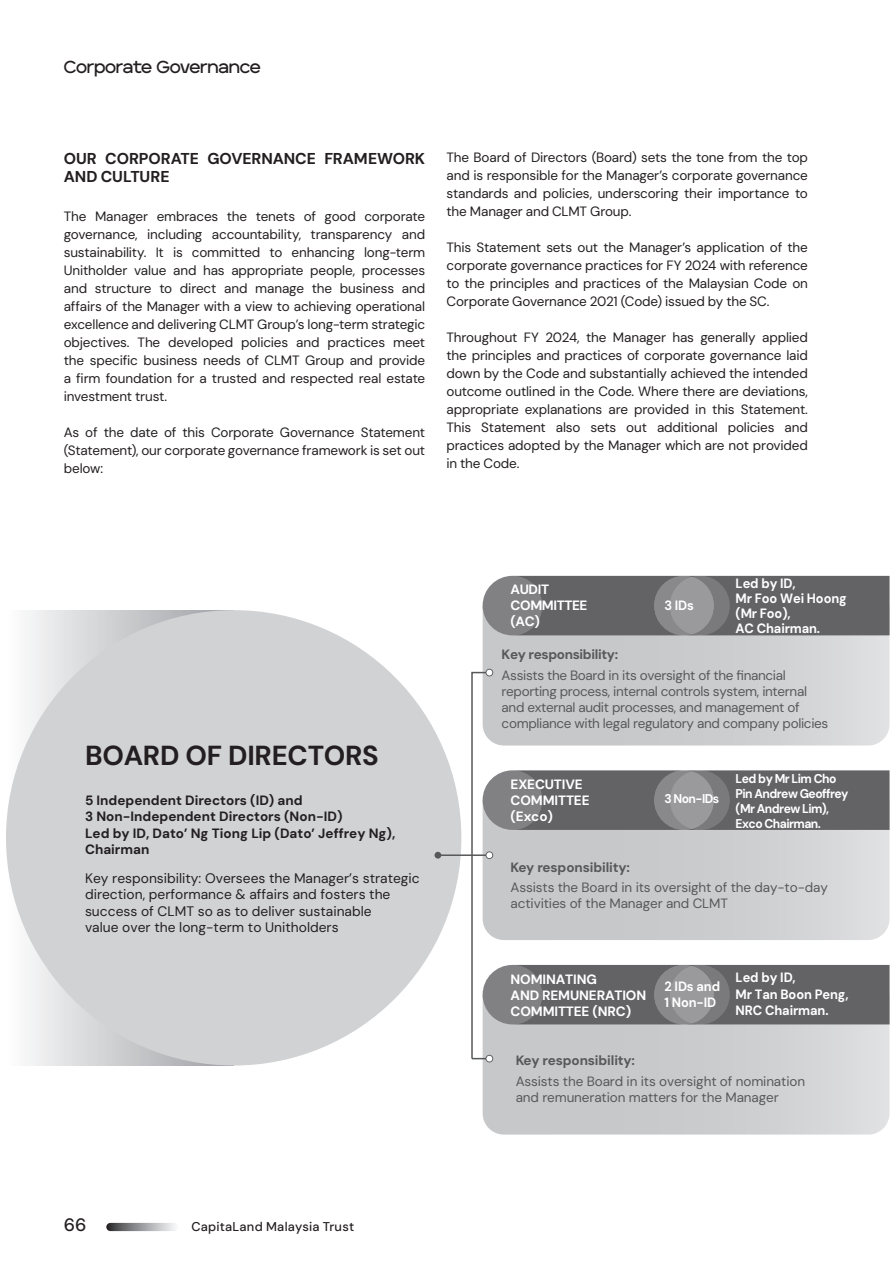
<style>
.page{position:relative;width:893px;height:1263px;background:#fff}
.page>*{position:absolute;margin:0;border:0;box-sizing:border-box;transform-origin:0 0}
.t1{font:700 27.6px "DM Sans";letter-spacing:-.01em;color:#231f20}
.t2{font:500 18px "DM Sans";color:#231f20}
.t3{font:500 17.25px "Edgecutting Lite";letter-spacing:-.03em;color:#231f20}
.t4{font:700 15.75px/18px "DM Sans";letter-spacing:-.005em;color:#231f20}
.t5{font:13.8px/16.5px "DM Sans";color:#231f20}
.t6{font:13.5px/18px "DM Sans";letter-spacing:-.01em;color:#231f20;text-align:justify}
.t7{font:13.5px/16.2px "DM Sans";letter-spacing:-.025em;color:#57585a}
.t8{font:700 13.5px/16.2px "DM Sans";color:#231f20}
.t9{font:700 13.5px/15px "DM Sans";letter-spacing:-.01em;color:#fff;scale:.95 1}
.t10{font:700 13.5px/16.2px "DM Sans";letter-spacing:-.01em;color:#fff}
.t11{font:700 13.5px "DM Sans";letter-spacing:-.01em;color:#57585a}
.t12{font:700 13.5px/16.2px "DM Sans";letter-spacing:-.03em;color:#fff}
.t13{font:700 12.75px/15px "DM Sans";letter-spacing:-.045em;color:#fff;scale:.95 1}
.t14{font:500 12.75px "DM Sans";letter-spacing:.015em;color:#231f20}
</style>
<div class="page">
<svg style="left:6px;top:610px;width:212px;height:455px"></svg>
<div style="left:6px;top:610px;width:455px;height:455px;background:#d1d2d4;border-radius:50%"></div>
<svg style="left:483px;top:635px;width:406px;height:34px;background:#ccccce"></svg>
<div style="left:483px;top:576px;width:406px;height:59px;background:#636366"></div>
<div style="left:483px;top:576px;width:59px;height:59px;background:#818184;border-radius:50%"></div>
<div style="left:670px;top:576px;width:60px;height:59px;background:#7a7a7c;border-radius:50%"></div>
<div style="left:654px;top:576px;width:60px;height:59px;background:linear-gradient(to right,#89898b,#9e9ea0);border-radius:50%"></div>
<svg style="left:483px;top:1062px;width:406px;height:72px;background:#cdcecf"></svg>
<hr style="left:438px;top:854px;width:52px;height:2px;background:#57585a">
<svg style="left:435px;top:852px;width:6px;height:6px"></svg>
<svg style="left:470px;top:669px;width:419px;height:393px;background:#b8b8ba"></svg>
<svg style="left:106px;top:1223px;width:73px;height:8px"></svg>
<p class="t3" style="left:64px;top:57px;width:199px">Corporate Governance</p>
<p class="t4" style="left:64px;top:150px;width:363px">OUR CORPORATE GOVERNANCE FRAMEWORK<br>AND CULTURE</p>
<p class="t6" style="left:64px;top:207px;width:363px">The Manager embraces the tenets of good corporate governance, including accountability, transparency and sustainability. It is committed to enhancing long-term Unitholder value and has appropriate people, processes and structure to direct and manage the business and affairs of the Manager with a view to achieving operational excellence and delivering CLMT Group’s long-term strategic objectives. The developed policies and practices meet the specific business needs of CLMT Group and provide a firm foundation for a trusted and respected real estate investment trust.</p>
<p class="t6" style="left:64px;top:423px;width:363px">As of the date of this Corporate Governance Statement (Statement), our corporate governance framework is set out below:</p>
<p class="t6" style="left:446px;top:148px;width:363px">The Board of Directors (Board) sets the tone from the top and is responsible for the Manager’s corporate governance standards and policies, underscoring their importance to the Manager and CLMT Group.</p>
<p class="t6" style="left:446px;top:238px;width:363px">This Statement sets out the Manager’s application of the corporate governance practices for FY 2024 with reference to the principles and practices of the Malaysian Code on Corporate Governance 2021 (Code) issued by the SC.</p>
<p class="t6" style="left:446px;top:328px;width:363px">Throughout FY 2024, the Manager has generally applied the principles and practices of corporate governance laid down by the Code and substantially achieved the intended outcome outlined in the Code. Where there are deviations, appropriate explanations are provided in this Statement.<br>This Statement also sets out additional policies and practices adopted by the Manager which are not provided in the Code.</p>
<h1 class="t1" style="left:85px;top:738px;width:295px">BOARD OF DIRECTORS</h1>
<p class="t8" style="left:85px;top:792px;width:312px">5 Independent Directors (ID) and<br>3 Non-Independent Directors (Non-ID)<br>Led by ID, Dato’ Ng Tiong Lip (Dato’ Jeffrey Ng),<br>Chairman</p>
<p class="t5" style="left:85px;top:869px;width:336px">Key responsibility: Oversees the Manager’s strategic direction, performance &amp; affairs and fosters the success of CLMT so as to deliver sustainable<br>value over the long-term to Unitholders</p>
<p class="t12" style="left:511px;top:581px;width:78px">AUDIT<br>COMMITTEE (AC)</p>
<p class="t9" style="left:736px;top:576px;width:119px">Led by ID,<br>Mr Foo Wei Hoong (Mr Foo),<br>AC Chairman.</p>
<p class="t9" style="left:664px;top:598px;width:33px">3 IDs</p>
<p class="t11" style="left:502px;top:646px;width:118px">Key responsibility:</p>
<p class="t7" style="left:502px;top:667px;width:328px">Assists the Board in its oversight of the financial reporting process, internal controls system, internal and external audit processes, and management of compliance with legal regulatory and company policies</p>
<p class="t10" style="left:511px;top:776px;width:81px">EXECUTIVE<br>COMMITTEE (Exco)</p>
<p class="t13" style="left:664px;top:791px;width:59px">3 Non-IDs</p>
<p class="t13" style="left:736px;top:771px;width:120px">Led by Mr Lim Cho<br>Pin Andrew Geoffrey (Mr Andrew Lim),<br>Exco Chairman.</p>
<p class="t11" style="left:511px;top:858px;width:121px">Key responsibility:</p>
<p class="t7" style="left:511px;top:879px;width:319px">Assists the Board in its oversight of the day-to-day activities of the Manager and CLMT</p>
<p class="t10" style="left:511px;top:971px;width:137px">NOMINATING<br>AND REMUNERATION<br>COMMITTEE (NRC)</p>
<p class="t9" style="left:664px;top:978px;width:60px;line-height:16.2px">2 IDs and<br>1 Non-ID</p>
<p class="t9" style="left:736px;top:969px;width:120px;line-height:16.2px">Led by ID,<br>Mr Tan Boon Peng,<br>NRC Chairman.</p>
<p class="t11" style="left:516px;top:1052px;width:121px">Key responsibility:</p>
<p class="t7" style="left:516px;top:1073px;width:291px">Assists the Board in its oversight of nomination and remuneration matters for the Manager</p>
<h2 class="t2" style="left:64px;top:1213px;width:24px">66</h2>
<p class="t14" style="left:191px;top:1219px;width:164px">CapitaLand Malaysia Trust</p>
</div>
